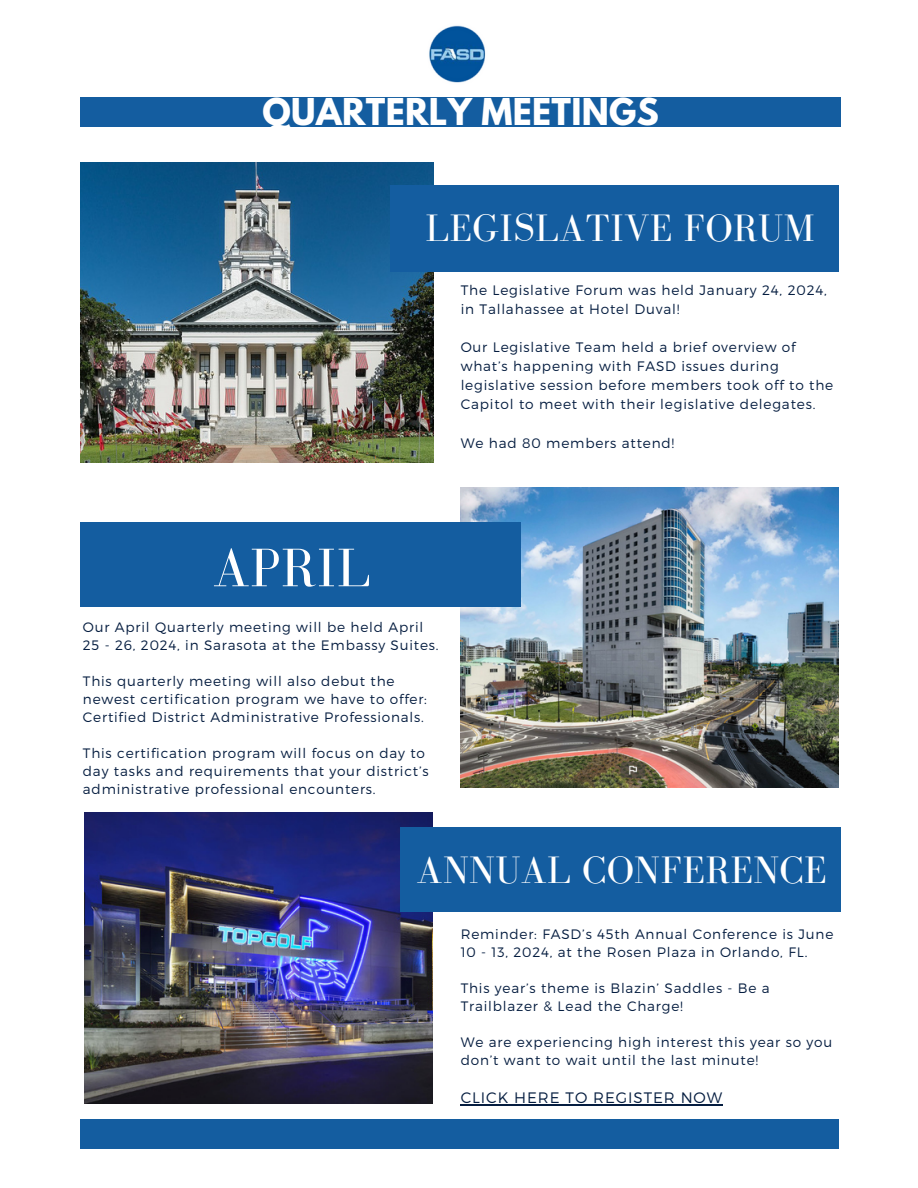
<style>
.page{position:relative;width:918px;height:1188px;background:#fff}
.page>*{position:absolute;margin:0;border:0;box-sizing:border-box;transform-origin:0 0}
.t1{font:55.8px "Bodoni FLF";letter-spacing:.01em;color:#fff}
.t2{font:39.3px "Bodoni FLF";letter-spacing:.01em;color:#fff}
.t3{font:700 32.85px "League Spartan";letter-spacing:.01em;color:#fff}
.t4{font:300 15.15px "Montserrat";letter-spacing:.06em;color:#051d40}
.t5{font:300 13.65px/18px "Montserrat";letter-spacing:.06em;color:#051d40}
</style>
<div class="page">
<img style="left:80px;top:162px;width:353px;height:301px">
<img style="left:460px;top:488px;width:378px;height:299px">
<img style="left:84px;top:812px;width:349px;height:291px">
<div style="left:400px;top:827px;width:440px;height:85px;background:#145da0"></div>
<div style="left:81px;top:1119px;width:758px;height:29px;background:#145da0"></div>
<img style="left:429px;top:25px;width:57px;height:58px">
<div style="left:80px;top:97px;width:761px;height:30px;background:#145da0"></div>
<div style="left:390px;top:185px;width:449px;height:87px;background:#145da0"></div>
<div style="left:81px;top:522px;width:440px;height:84px;background:#145da0"></div>
<hr style="left:461px;top:1104px;width:262px;height:1px;background:#051d40">
<h3 class="t3" style="left:263px;top:96px;width:398px">QUARTERLY MEETINGS</h3>
<h2 class="t2" style="left:425px;top:207px;width:391px">LEGISLATIVE FORUM</h2>
<p class="t5" style="left:461px;top:280px;width:368px;line-height:19.2px">The Legislative Forum was held January 24, 2024, in Tallahassee at Hotel Duval!</p>
<p class="t5" style="left:461px;top:337px;width:374px;line-height:19.2px">Our Legislative Team held a brief overview of what’s happening with FASD issues during legislative session before members took off to the Capitol to meet with their legislative delegates.</p>
<p class="t5" style="left:461px;top:433px;width:215px">We had 80 members attend!</p>
<h1 class="t1" style="left:213px;top:538px;width:159px">APRIL</h1>
<p class="t5" style="left:83px;top:618px;width:357px">Our April Quarterly meeting will be held April<br>25 - 26, 2024, in Sarasota at the Embassy Suites.</p>
<p class="t5" style="left:83px;top:672px;width:346px">This quarterly meeting will also debut the newest certification program we have to offer:<br>Certified District Administrative Professionals.</p>
<p class="t5" style="left:83px;top:744px;width:347px">This certification program will focus on day to day tasks and requirements that your district’s administrative professional encounters.</p>
<h2 class="t2" style="left:417px;top:849px;width:411px">ANNUAL CONFERENCE</h2>
<p class="t5" style="left:461px;top:924px;width:374px">Reminder: FASD’s 45th Annual Conference is June<br>10 - 13, 2024, at the Rosen Plaza in Orlando, FL.</p>
<p class="t5" style="left:461px;top:978px;width:311px">This year’s theme is Blazin’ Saddles - Be a<br>Trailblazer &amp; Lead the Charge!</p>
<p class="t5" style="left:461px;top:1032px;width:373px">We are experiencing high interest this year so you don’t want to wait until the last minute!</p>
<p class="t4" style="left:461px;top:1088px;width:263px">CLICK HERE TO REGISTER NOW</p>
</div>
